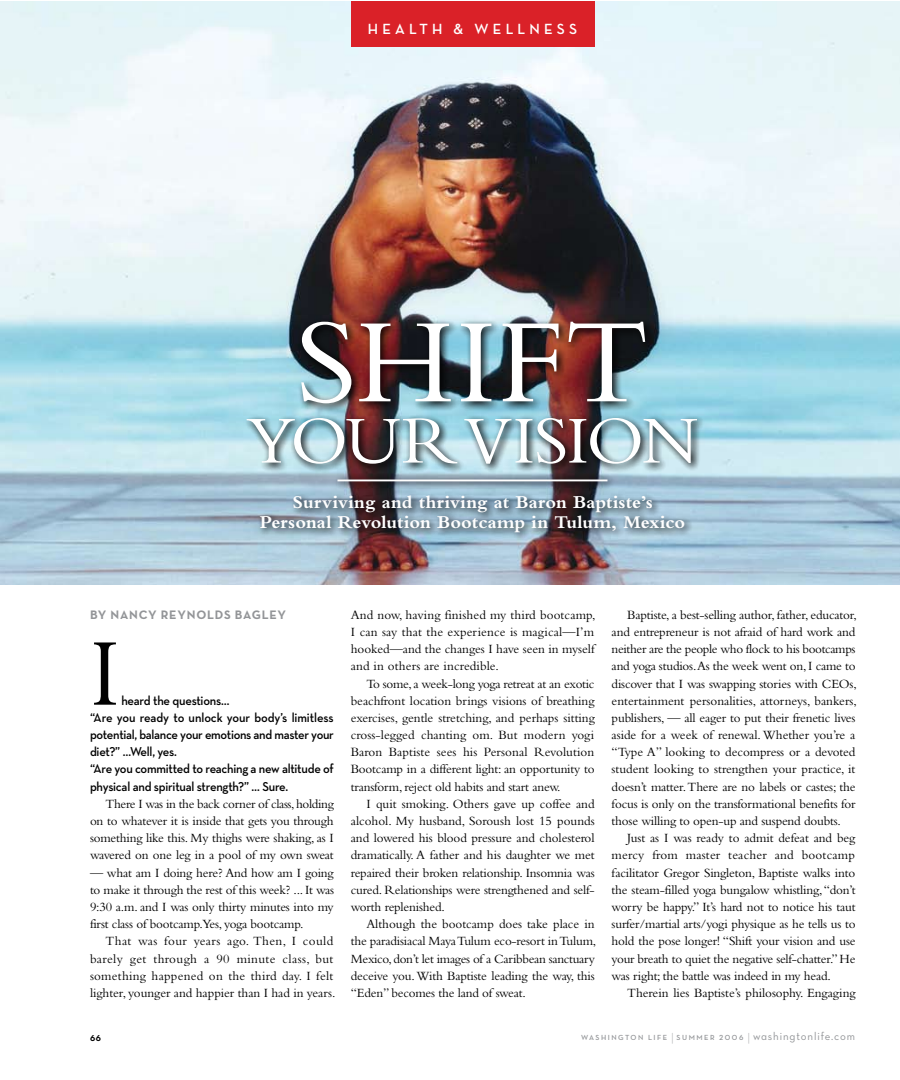
<style>
.page{position:relative;width:900px;height:1080px;background:#fff}
.page>*{position:absolute;margin:0;border:0;box-sizing:border-box;transform-origin:0 0}
.t1{font:125px "Bembo";letter-spacing:.005em;color:#fff}
.t2{font:100px "Bembo";color:#000;scale:.9 1}
.t3{font:70px "Bembo";letter-spacing:-.035em;color:#fff}
.t4{font:700 18.75px/20px "Bembo";letter-spacing:.005em;color:#fff;text-align:center}
.t5{font:700 15px "Neutraface Display";letter-spacing:.28em;color:#fff}
.t6{font:13.12px/17.2px "Bembo";letter-spacing:-.015em;color:#000;text-align:justify}
.t7{font:600 13.12px/17.2px "Neutraface Text";letter-spacing:-.02em;color:#000;scale:.95 1}
.t8{font:13.12px/17.2px "Bembo";letter-spacing:.02em;color:#000}
.t9{font:700 12.5px "Neutraface Text";letter-spacing:.06em;color:#939598}
.t10{font:11.25px "Neutraface Text Book Alt";letter-spacing:.08em;color:#939598}
.t11{font:700 11.25px "Neutraface Display";color:#000}
.t12{font:600 7.5px "Neutraface Text";letter-spacing:.2em;color:#939598}
.s1{font-family:"Neutraface Display";font-weight:300;font-size:12.75px}
</style>
<div class="page">
<img style="left:0;top:1px;width:900px;height:584px">
<div style="left:351px;top:1px;width:243px;height:47px;background:#da2128"></div>
<div style="left:242px;top:316px;width:465px;height:226px;background:#000;opacity:.9"></div>
<div style="left:331px;top:473px;width:286px;height:20px;background:#000;opacity:.9"></div>
<hr style="left:338px;top:480px;width:270px;height:1px;background:#fff">
<p class="t5" style="left:368px;top:21px;width:211px">HEALTH &amp; WELLNESS</p>
<h1 class="t1" style="left:296px;top:289px;width:355px">SHIFT</h1>
<h3 class="t3" style="left:247px;top:400px;width:453px">YOUR VISION</h3>
<h3 class="t4" style="left:260px;top:492px;width:427px">Surviving and thriving at Baron Baptiste’s<br>Personal Revolution Bootcamp in Tulum, Mexico</h3>
<p class="t9" style="left:90px;top:606px;width:198px">BY NANCY REYNOLDS BAGLEY</p>
<h2 class="t2" style="left:90px;top:615px;width:35px">I</h2>
<p class="t7" style="left:90px;top:691px;width:258px;text-indent:31px">heard the questions…<br>“Are you ready to unlock your body’s limitless potential, balance your emotions and master your diet?” …Well, yes.<br>“Are you committed to reaching a new altitude of physical and spiritual strength?” … Sure.</p>
<p class="t6" style="left:90px;top:795px;width:245px;text-indent:16px">There I was in the back corner of class, holding on to whatever it is inside that gets you through something like this. My thighs were shaking, as I wavered on one leg in a pool of my own sweat</p>
<p class="t6" style="left:90px;top:864px;width:246px">— what am I doing here? And how am I going to make it through the rest of this week? ... It was 9:30 a.m. and I was only thirty minutes into my first class of bootcamp.Yes, yoga bootcamp.</p>
<p class="t8" style="left:90px;top:932px;width:247px;text-indent:16px">That was four years ago. Then, I could barely get through a 90 minute class, but something happened on the third day. I felt lighter, younger and happier than I had in years.</p>
<p class="t6" style="left:351px;top:606px;width:246px">And now, having finished my third bootcamp, I can say that the experience is magical—I’m hooked—and the changes I have seen in myself and in others are incredible.</p>
<p class="t6" style="left:351px;top:675px;width:246px;text-indent:16px">To some, a week-long yoga retreat at an exotic beachfront location brings visions of breathing exercises, gentle stretching, and perhaps sitting cross-legged chanting om. But modern yogi Baron Baptiste sees his Personal Revolution Bootcamp in a different light: an opportunity to transform, reject old habits and start anew.</p>
<p class="t6" style="left:351px;top:795px;width:245px;text-indent:16px">I quit smoking. Others gave up coffee and alcohol. My husband, Soroush lost 15 pounds and lowered his blood pressure and cholesterol dramatically. A father and his daughter we met repaired their broken relationship. Insomnia was cured. Relationships were strengthened and self&shy;worth replenished.</p>
<p class="t6" style="left:351px;top:915px;width:247px;text-align:left;text-indent:16px">Although the bootcamp does take place in the paradisiacal Maya Tulum eco-resort in Tulum, Mexico, don’t let images of a Caribbean sanctuary deceive you. With Baptiste leading the way, this “Eden” becomes the land of sweat.</p>
<p class="t6" style="left:612px;top:606px;width:247px;text-align:left;text-indent:16px">Baptiste, a best-selling author, father, educator, and entrepreneur is not afraid of hard work and neither are the people who flock to his bootcamps and yoga studios.As the week went on, I came to discover that I was swapping stories with CEOs, entertainment personalities, attorneys, bankers, publishers, — all eager to put their frenetic lives aside for a week of renewal. Whether you’re a “Type A” looking to decompress or a devoted student looking to strengthen your practice, it doesn’t matter. There are no labels or castes; the focus is only on the transformational benefits for those willing to open-up and suspend doubts.</p>
<p class="t6" style="left:612px;top:829px;width:245px;text-indent:16px">Just as I was ready to admit defeat and beg mercy from master teacher and bootcamp facilitator Gregor Singleton, Baptiste walks into the steam-filled yoga bungalow whistling, “don’t worry be happy.” It’s hard not to notice his taut surfer/martial arts/yogi physique as he tells us to hold the pose longer! “Shift your vision and use your breath to quiet the negative self-chatter.” He was right; the battle was indeed in my head.</p>
<p class="t6" style="left:627px;top:984px;width:230px">Therein lies Baptiste’s philosophy. Engaging</p>
<p class="t11" style="left:90px;top:1030px;width:13px">66</p>
<p class="t12" style="left:581px;top:1033px;width:135px">WASHINGTON LIFE <span class="s1">|</span> SUMMER</p>
<p class="t10" style="left:747px;top:1029px;width:109px"><span class="s1">|</span> washingtonlife.com</p>
</div>
